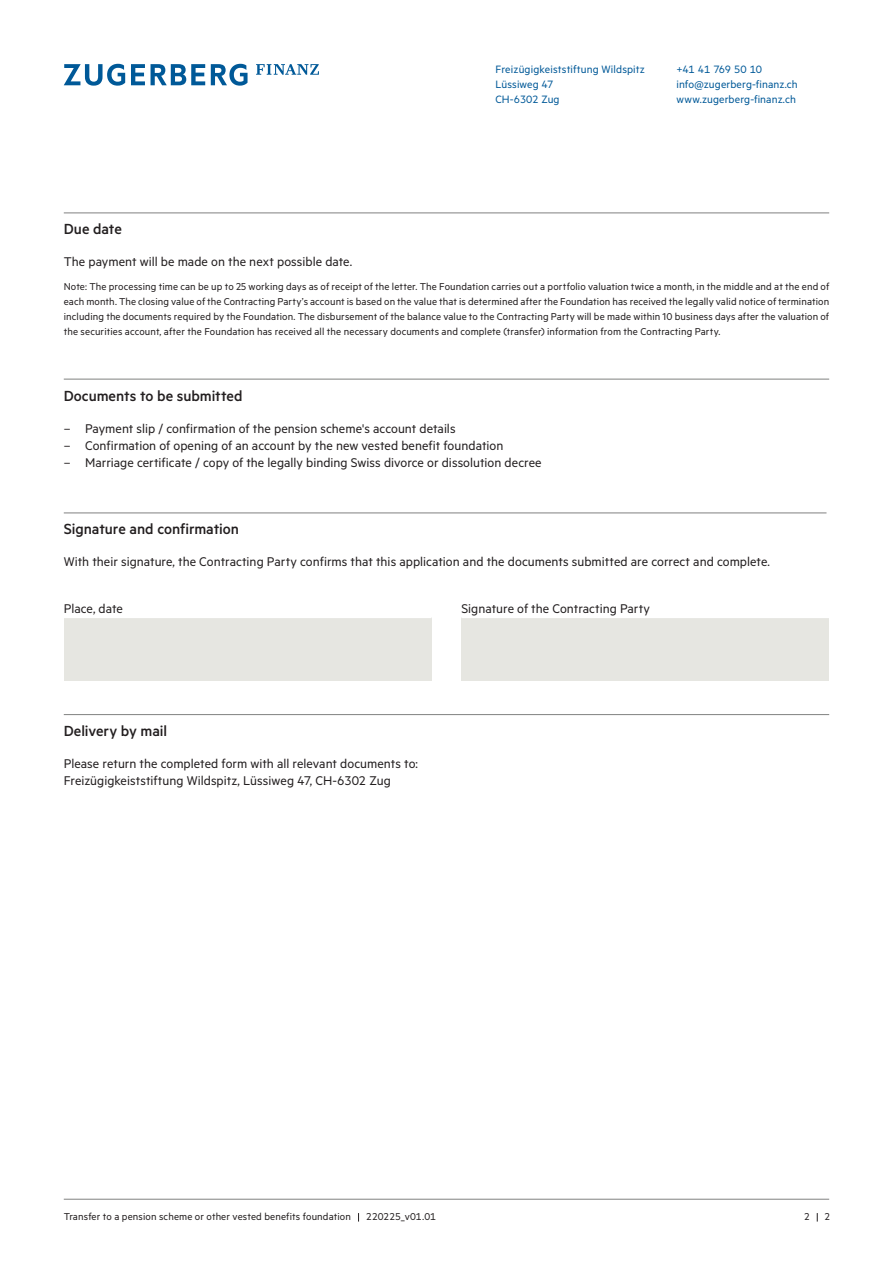
<style>
.page{position:relative;width:893px;height:1263px;background:#fff}
.page>*{position:absolute;margin:0;border:0;box-sizing:border-box;transform-origin:0 0}
.t1{font:500 16.5px "Metric";letter-spacing:-.005em;color:#231f20}
.t2{font:14.25px/17.1px "Metric";color:#231f20}
.t3{font:12px/15px "Metric";letter-spacing:.01em;color:#005998}
.t4{font:11.25px/15px "Metric";letter-spacing:.01em;color:#231f20;text-align:justify}
</style>
<div class="page">
<svg style="left:131px;top:64px;width:14px;height:21px"></svg>
<svg style="left:151px;top:64px;width:54px;height:21px"></svg>
<svg style="left:64px;top:64px;width:61px;height:22px"></svg>
<svg style="left:211px;top:64px;width:37px;height:22px"></svg>
<svg style="left:256px;top:64px;width:63px;height:11px"></svg>
<hr style="left:64px;top:1199px;width:765px;height:1px;background:#808180">
<div style="left:64px;top:617px;width:368px;height:64px;background:#e6e6e1"></div>
<hr style="left:64px;top:617px;width:368px;height:1px;background:#fff">
<div style="left:461px;top:617px;width:368px;height:64px;background:#e6e6e1"></div>
<hr style="left:461px;top:617px;width:368px;height:1px;background:#fff">
<hr style="left:64px;top:513px;width:762px;height:1px;background:#808180">
<hr style="left:64px;top:379px;width:765px;height:1px;background:#808180">
<hr style="left:64px;top:714px;width:765px;height:1px;background:#808180">
<hr style="left:64px;top:213px;width:765px;height:1px;background:#808180">
<h1 class="t1" style="left:64px;top:220px;width:60px">Due date</h1>
<p class="t3" style="left:495px;top:61px;width:151px">Freizügigkeiststiftung Wildspitz<br>Lüssiweg 47<br>CH-6302 Zug</p>
<p class="t3" style="left:676px;top:61px;width:123px">+41 41 769 50 10 info@zugerberg-finanz.ch www.zugerberg-finanz.ch</p>
<p class="t2" style="left:64px;top:253px;width:290px">The payment will be made on the next possible date.</p>
<p class="t4" style="left:64px;top:278px;width:767px">Note: The processing time can be up to 25 working days as of receipt of the letter. The Foundation carries out a portfolio valuation twice a month, in the middle and at the end of each month. The closing value of the Contracting Party’s account is based on the value that is determined after the Foundation has received the legally valid notice of termination including the documents required by the Foundation. The disbursement of the balance value to the Contracting Party will be made within 10 business days after the valuation of the securities account, after the Foundation has received all the necessary documents and complete (transfer) information from the Contracting Party.</p>
<h1 class="t1" style="left:64px;top:386px;width:180px">Documents to be submitted</h1>
<p class="t2" style="left:64px;top:419px;width:393px">– Payment slip / confirmation of the pension scheme's account details</p>
<p class="t2" style="left:64px;top:436px;width:441px">– Confirmation of opening of an account by the new vested benefit foundation</p>
<p class="t2" style="left:64px;top:453px;width:479px">– Marriage certificate / copy of the legally binding Swiss divorce or dissolution decree</p>
<h1 class="t1" style="left:64px;top:520px;width:177px">Signature and confirmation</h1>
<p class="t2" style="left:64px;top:553px;width:708px">With their signature, the Contracting Party confirms that this application and the documents submitted are correct and complete.</p>
<p class="t2" style="left:64px;top:600px;width:61px">Place, date</p>
<p class="t2" style="left:461px;top:600px;width:190px">Signature of the Contracting Party</p>
<h1 class="t1" style="left:64px;top:721px;width:105px">Delivery by mail</h1>
<p class="t2" style="left:64px;top:754px;width:356px">Please return the completed form with all relevant documents to:<br>Freizügigkeiststiftung Wildspitz, Lüssiweg 47, CH-6302 Zug</p>
<p class="t4" style="left:64px;top:1209px;width:289px">Transfer to a pension scheme or other vested benefits foundation</p>
<p class="t4" style="left:366px;top:1209px;width:71px">220225_v01.01</p>
<p class="t4" style="left:805px;top:1209px;width:6px">2</p>
<p class="t4" style="left:825px;top:1209px;width:6px">2</p>
</div>
